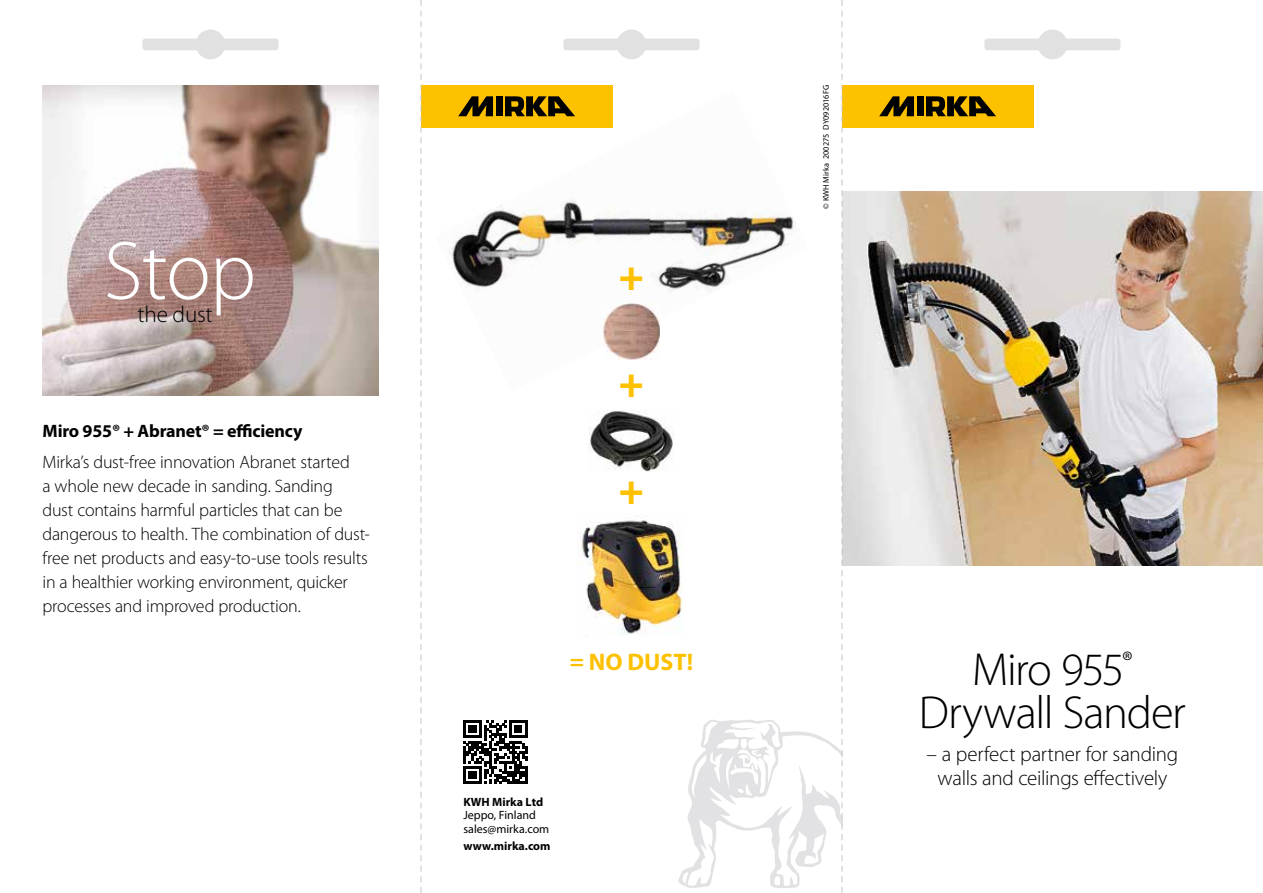
<style>
.page{position:relative;width:1263px;height:893px;background:#fff}
.page>*{position:absolute;margin:0;border:0;box-sizing:border-box;transform-origin:0 0}
.t1{font:300 83.55px "Myriad Pro";color:#fff}
.t2{font:300 46.5px/42.8px "Myriad Pro";letter-spacing:-.03em;color:#000;text-align:center}
.t3{font:900 42.15px "Myriad Pro";color:#fdc100}
.t4{font:700 24px "Myriad Pro";color:#fdc100}
.t5{font:300 23.25px "Myriad Pro";letter-spacing:-.01em;color:#000}
.t6{font:300 21px/24px "Myriad Pro";letter-spacing:-.015em;color:#000;text-align:center}
.t7{font:300 18px/24px "Myriad Pro";letter-spacing:-.01em;color:#000}
.t8{font:700 18px "Myriad Pro";letter-spacing:-.01em;color:#000}
.t9{font:12px/13.5px "Myriad Pro";color:#000}
.t10{font:700 12px "Myriad Pro";color:#000}
.t11{font:8.25px "Myriad Pro";color:#000}
</style>
<div class="page">
<div style="left:984px;top:39px;width:136px;height:11px;background:#e1e1e1;border-radius:3px"></div>
<div style="left:1037px;top:30px;width:30px;height:29px;background:#e1e1e1;border-radius:50%"></div>
<div style="left:563px;top:39px;width:136px;height:11px;background:#e1e1e1;border-radius:3px"></div>
<div style="left:617px;top:30px;width:29px;height:29px;background:#e1e1e1;border-radius:50%"></div>
<div style="left:142px;top:39px;width:137px;height:11px;background:#e1e1e1;border-radius:3px"></div>
<div style="left:196px;top:30px;width:29px;height:29px;background:#e1e1e1;border-radius:50%"></div>
<img style="left:843px;top:191px;width:420px;height:375px">
<div style="left:421px;top:85px;width:191px;height:43px;background:#fdc100"></div>
<div style="left:842px;top:85px;width:191px;height:43px;background:#fdc100"></div>
<svg style="left:879px;top:96px;width:35px;height:20px"></svg>
<svg style="left:926px;top:96px;width:70px;height:20px"></svg>
<div style="left:916px;top:96px;width:7px;height:20px;background:#000"></div>
<img style="left:43px;top:85px;width:335px;height:311px">
<svg style="left:421px;top:0;width:1px;height:893px"></svg>
<svg style="left:678px;top:0;width:165px;height:893px"></svg>
<img style="left:589px;top:410px;width:85px;height:61px">
<img style="left:449px;top:91px;width:359px;height:301px">
<img style="left:603px;top:303px;width:56px;height:56px">
<img style="left:578px;top:514px;width:107px;height:123px">
<svg style="left:463px;top:720px;width:64px;height:64px"></svg>
<h1 class="t1" style="left:104px;top:225px;width:154px">Stop</h1>
<p class="t5" style="left:138px;top:301px;width:77px">the dust</p>
<p class="t8" style="left:43px;top:421px;width:261px">Miro 955® + Abranet® = efficiency</p>
<p class="t7" style="left:43px;top:450px;width:329px">Mirka’s dust-free innovation Abranet started<br>a whole new decade in sanding. Sanding<br>dust contains harmful particles that can be dangerous to health. The combination of dust&shy;free net products and easy-to-use tools results in a healthier working environment, quicker processes and improved production.</p>
<h3 class="t3" style="left:619px;top:251px;width:27px">+</h3>
<h3 class="t3" style="left:619px;top:359px;width:27px">+</h3>
<h3 class="t3" style="left:619px;top:466px;width:27px">+</h3>
<h3 class="t4" style="left:570px;top:649px;width:125px">= NO DUST!</h3>
<p class="t10" style="left:463px;top:795px;width:81px">KWH Mirka Ltd</p>
<p class="t9" style="left:463px;top:809px;width:87px">Jeppo, Finland sales@mirka.com</p>
<p class="t10" style="left:463px;top:840px;width:89px">www.mirka.com</p>
<p class="t11" style="left:821px;top:209px;width:125px;rotate:-90deg">© KWH Mirka 200275 DY092016FG</p>
<h2 class="t2" style="left:919px;top:649px;width:269px">Miro 955<sup>®<br></sup>Drywall Sander</h2>
<p class="t6" style="left:927px;top:742px;width:253px">– a perfect partner for sanding walls and ceilings effectively</p>
</div>
